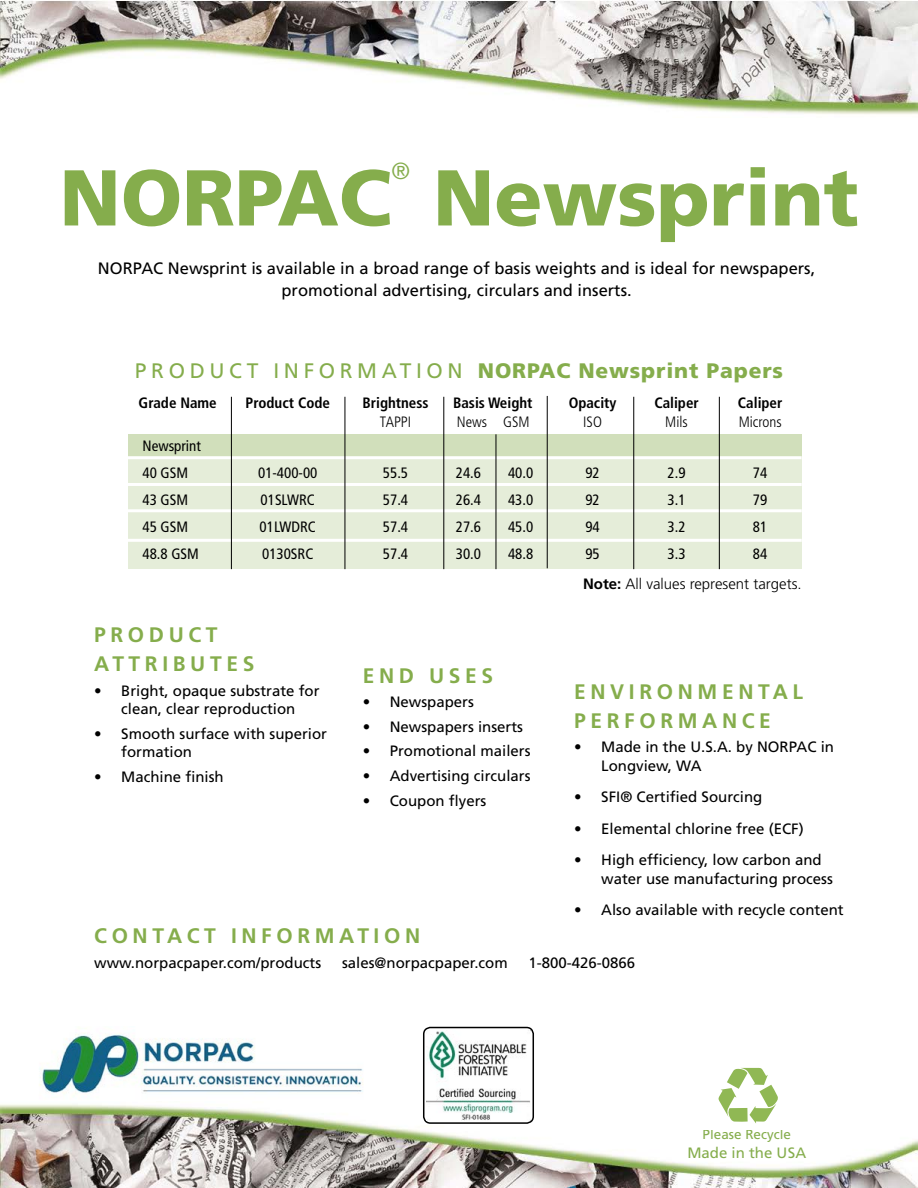
<style>
.page{position:relative;width:918px;height:1188px;background:#fff}
.page>*{position:absolute;margin:0;border:0;box-sizing:border-box;transform-origin:0 0}
.t1{font:900 79.05px "Frutiger";color:#85ad4c}
.t2{font:300 23.25px "Frutiger";color:#85ad4c}
.t3{font:700 21px/28.8px "Frutiger";letter-spacing:.22em;color:#85ad4c}
.t4{font:900 21px "Frutiger";letter-spacing:.04em;color:#85ad4c}
.t5{font:18.45px "Myriad Pro";color:#90b854}
.t6{font:16.5px/22.8px "Frutiger";color:#000;text-align:center}
.t7{font:15px/18.6px "Frutiger";color:#000}
.t8{font:condensed 15px/27px "Frutiger";color:#000;text-align:justify}
.t9{font:700 condensed 15px "Frutiger";color:#000}
.t10{font:300 15px "Frutiger";color:#000}
.t11{font:300 condensed 15px "Frutiger";color:#000}
.t12{font:15px "Frutiger";color:#85ad4c}
.t13{font:13.5px "Frutiger";color:#85ad4c}
.s1{font-weight:400}
.s2{font-weight:700}
</style>
<div class="page">
<img style="left:0;top:0;width:918px;height:114px">
<img style="left:0;top:1104px;width:918px;height:84px">
<div style="left:696px;top:1068px;width:102px;height:61px;background:#fff"></div>
<svg style="left:718px;top:1068px;width:60px;height:56px"></svg>
<img style="left:39px;top:1034px;width:324px;height:61px">
<div style="left:423px;top:1027px;width:111px;height:97px;border:2px solid #000;border-radius:7px"></div>
<img style="left:426px;top:1030px;width:105px;height:90px">
<div style="left:128px;top:434px;width:674px;height:135px;background:#e5edd9"></div>
<div style="left:128px;top:434px;width:674px;height:25px;background:#d1dfbb"></div>
<hr style="left:128px;top:456px;width:674px;height:3px;background:#fff">
<hr style="left:128px;top:539px;width:674px;height:3px;background:#fff">
<hr style="left:128px;top:509px;width:674px;height:3px;background:#fff">
<hr style="left:128px;top:483px;width:674px;height:3px;background:#fff">
<hr style="left:231px;top:397px;width:1px;height:172px;background:#000">
<hr style="left:496px;top:434px;width:1px;height:135px;background:#000">
<hr style="left:345px;top:397px;width:1px;height:172px;background:#000">
<hr style="left:443px;top:397px;width:1px;height:172px;background:#000">
<hr style="left:547px;top:396px;width:1px;height:172px;background:#000">
<hr style="left:633px;top:397px;width:1px;height:172px;background:#000">
<hr style="left:719px;top:397px;width:1px;height:172px;background:#000">
<h1 class="t1" style="left:59px;top:150px;width:334px">NORPAC</h1>
<h2 class="t2" style="left:391px;top:158px;width:20px">®</h2>
<h1 class="t1" style="left:433px;top:150px;width:427px">Newsprint</h1>
<p class="t6" style="left:98px;top:257px;width:719px">NORPAC Newsprint is available in a broad range of basis weights and is ideal for newspapers, promotional advertising, circulars and inserts.</p>
<h3 class="t4" style="left:135px;top:358px;width:650px"><span class="s1">P R O D U C T I N F O R M AT I O N</span> NORPAC Newsprint Papers</h3>
<p class="t9" style="left:139px;top:394px;width:80px">Grade Name</p>
<p class="t8" style="left:143px;top:432px;width:60px;text-align:left">Newsprint<br>40 GSM<br>43 GSM<br>45 GSM<br>48.8 GSM</p>
<p class="t9" style="left:246px;top:394px;width:86px">Product Code</p>
<p class="t8" style="left:258px;top:459px;width:61px;text-align:left">01-400-00<br>01SLWRC<br>01LWDRC<br>0130SRC</p>
<h3 class="t3" style="left:94px;top:621px;width:162px">PRODUCT<br>ATTRIBUTES</h3>
<p class="t7" style="left:94px;top:681px;width:227px;text-align:center">• Bright, opaque substrate for clean, clear reproduction</p>
<p class="t7" style="left:121px;top:724px;width:207px;text-indent:-27px">• Smooth surface with superior formation</p>
<p class="t7" style="left:94px;top:768px;width:131px">• Machine finish</p>
<p class="t9" style="left:363px;top:394px;width:68px">Brightness</p>
<p class="t11" style="left:380px;top:414px;width:33px">TAPPI</p>
<p class="t8" style="left:383px;top:459px;width:27px">55.5<br>57.4<br>57.4<br>57.4</p>
<p class="t9" style="left:453px;top:394px;width:81px">Basis Weight</p>
<p class="t11" style="left:457px;top:414px;width:74px">News GSM</p>
<p class="t11" style="left:665px;top:414px;width:24px">Mils</p>
<p class="t8" style="left:668px;top:459px;width:20px">2.9<br>3.1<br>3.2<br>3.3</p>
<p class="t9" style="left:654px;top:394px;width:46px">Caliper</p>
<p class="t9" style="left:569px;top:394px;width:49px">Opacity</p>
<p class="t11" style="left:583px;top:414px;width:20px">ISO</p>
<p class="t8" style="left:456px;top:459px;width:27px">24.6<br>26.4<br>27.6<br>30.0</p>
<p class="t8" style="left:508px;top:459px;width:27px">40.0<br>43.0<br>45.0<br>48.8</p>
<p class="t8" style="left:585px;top:459px;width:16px">92<br>92<br>94<br>95</p>
<p class="t9" style="left:738px;top:394px;width:46px">Caliper</p>
<p class="t11" style="left:739px;top:414px;width:45px">Microns</p>
<p class="t8" style="left:753px;top:459px;width:16px">74<br>79<br>81<br>84</p>
<p class="t10" style="left:583px;top:575px;width:220px"><span class="s2">Note:</span> All values represent targets.</p>
<h3 class="t3" style="left:363px;top:661px;width:132px">END USES</h3>
<p class="t7" style="left:363px;top:693px;width:113px">• Newspapers</p>
<p class="t7" style="left:363px;top:717px;width:162px">• Newspapers inserts</p>
<p class="t7" style="left:363px;top:742px;width:169px">• Promotional mailers</p>
<p class="t7" style="left:363px;top:767px;width:169px">• Advertising circulars</p>
<p class="t7" style="left:363px;top:791px;width:125px">• Coupon flyers</p>
<h3 class="t3" style="left:574px;top:677px;width:230px">ENVIRONMENTAL<br>PERFORMANCE</h3>
<p class="t7" style="left:601px;top:738px;width:234px;text-indent:-27px">• Made in the U.S.A. by NORPAC in<br>Longview, WA</p>
<p class="t7" style="left:574px;top:788px;width:190px">• SFI® Certified Sourcing</p>
<p class="t7" style="left:574px;top:819px;width:231px">• Elemental chlorine free (ECF)</p>
<p class="t7" style="left:601px;top:850px;width:233px;text-indent:-27px">• High efficiency, low carbon and water use manufacturing process</p>
<p class="t7" style="left:574px;top:900px;width:271px">• Also available with recycle content</p>
<h3 class="t3" style="left:94px;top:922px;width:327px">CONTACT INFORMATION</h3>
<p class="t7" style="left:94px;top:953px;width:228px">www.norpacpaper.com/products</p>
<p class="t7" style="left:342px;top:953px;width:167px">sales@norpacpaper.com</p>
<p class="t7" style="left:529px;top:953px;width:108px">1-800-426-0866</p>
<p class="t13" style="left:703px;top:1126px;width:90px">Please Recycle</p>
<p class="t12" style="left:687px;top:1143px;width:120px">Made in the USA</p>
<p class="t5" style="left:656px;top:1132px;width:185px">Please Recycle Contents</p>
</div>
